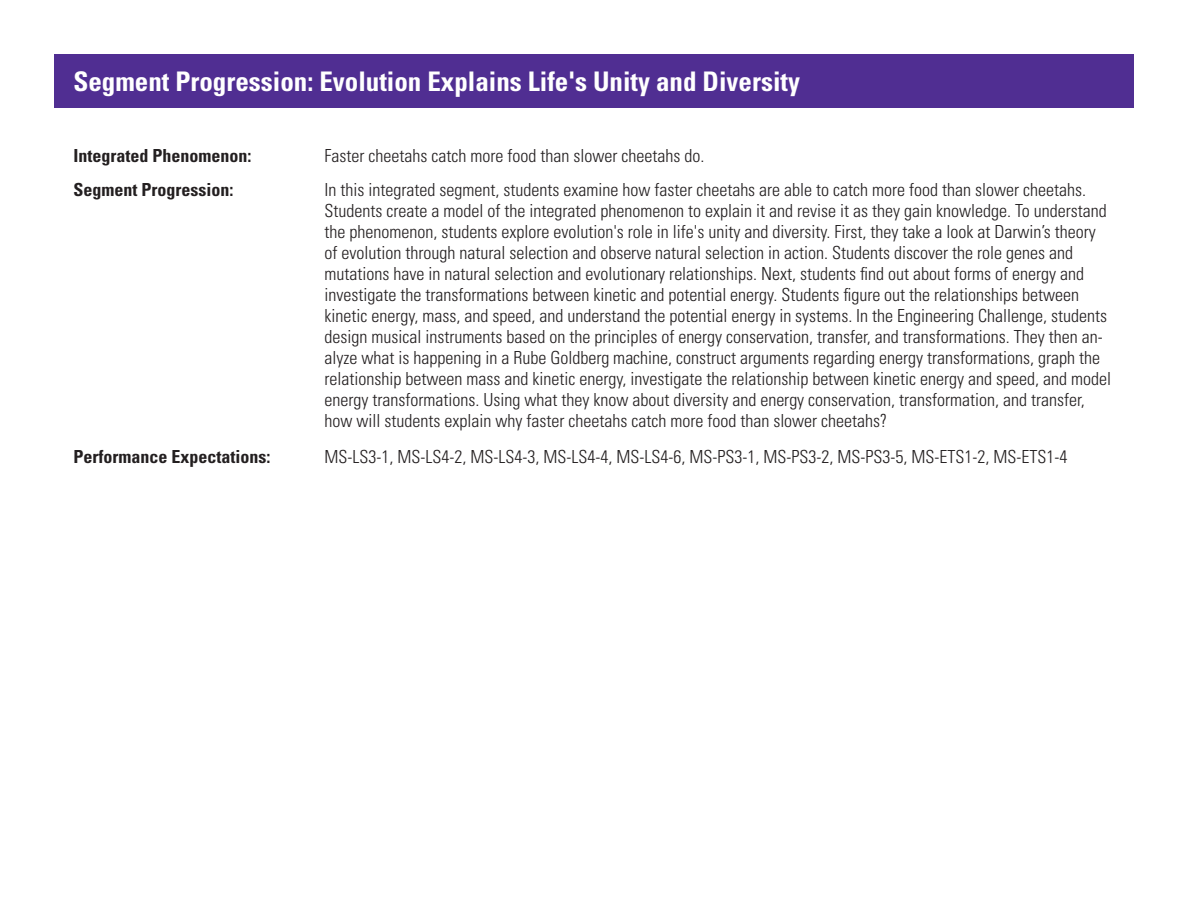
<style>
.page{position:relative;width:1188px;height:918px;background:#fff}
.page>*{position:absolute;margin:0;border:0;box-sizing:border-box;transform-origin:0 0}
.t1{font:700 condensed 27px "Univers LT Std";color:#fff}
.t2{font:300 condensed 18px/21px "Univers LT Std";color:#231f20}
.t3{font:700 condensed 18px "Univers LT Std";color:#231f20}
</style>
<div class="page">
<div style="left:54px;top:54px;width:1080px;height:54px;background:#502e92"></div>
<h1 class="t1" style="left:73px;top:65px;width:728px">Segment Progression: Evolution Explains Life's Unity and Diversity</h1>
<p class="t3" style="left:73px;top:144px;width:180px">Integrated Phenomenon:</p>
<p class="t2" style="left:325px;top:145px;width:381px">Faster cheetahs catch more food than slower cheetahs do.</p>
<p class="t3" style="left:73px;top:179px;width:161px">Segment Progression:</p>
<p class="t2" style="left:325px;top:179px;width:788px">In this integrated segment, students examine how faster cheetahs are able to catch more food than slower cheetahs.<br>Students create a model of the integrated phenomenon to explain it and revise it as they gain knowledge. To understand the phenomenon, students explore evolution's role in life's unity and diversity. First, they take a look at Darwin’s theory of evolution through natural selection and observe natural selection in action. Students discover the role genes and mutations have in natural selection and evolutionary relationships. Next, students find out about forms of energy and investigate the transformations between kinetic and potential energy. Students figure out the relationships between kinetic energy, mass, and speed, and understand the potential energy in systems. In the Engineering Challenge, students design musical instruments based on the principles of energy conservation, transfer, and transformations. They then an&shy;alyze what is happening in a Rube Goldberg machine, construct arguments regarding energy transformations, graph the relationship between mass and kinetic energy, investigate the relationship between kinetic energy and speed, and model energy transformations. Using what they know about diversity and energy conservation, transformation, and transfer, how will students explain why faster cheetahs catch more food than slower cheetahs?</p>
<p class="t3" style="left:73px;top:446px;width:198px">Performance Expectations:</p>
<p class="t2" style="left:325px;top:446px;width:744px">MS-LS3-1, MS-LS4-2, MS-LS4-3, MS-LS4-4, MS-LS4-6, MS-PS3-1, MS-PS3-2, MS-PS3-5, MS-ETS1-2, MS-ETS1-4</p>
</div>
